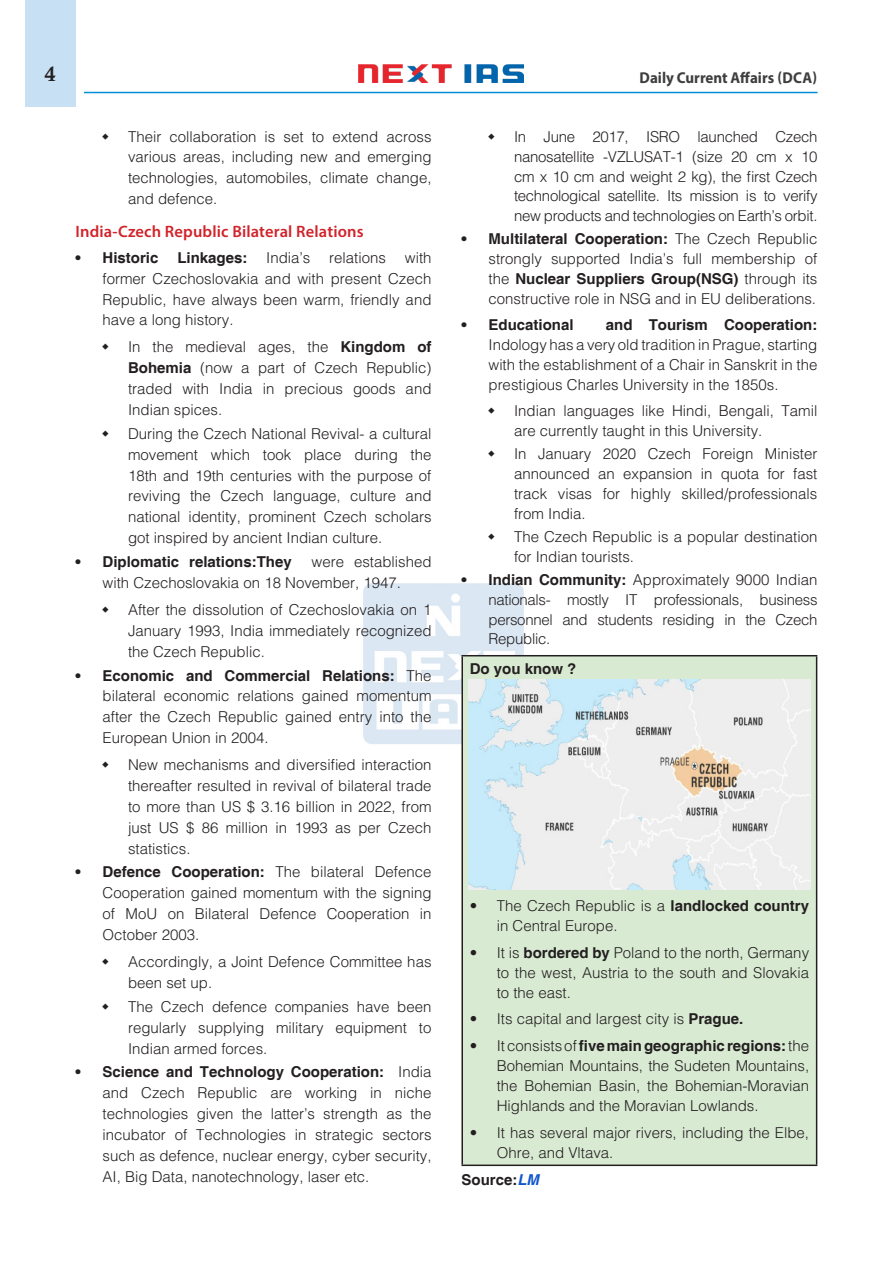
<style>
.page{position:relative;width:893px;height:1263px;background:#fff}
.page>*{position:absolute;margin:0;border:0;box-sizing:border-box;transform-origin:0 0}
.t1{font:21px "Calis MT Bol";color:#231f20}
.H-2{font:600 16.5px "Myriad Pro";letter-spacing:.01em;color:#d1232a}
.t2{font:700 15.75px "Myriad Pro";color:#3e3e3f;scale:.95 1}
.t3{font:300 15px/20.9px "Helvetica";color:#231f20;text-align:justify}
.body{font:700 15px "Helvetica";color:#231f20}
.s1{font-weight:700}
.s2{font-style:italic;color:#15c}
</style>
<div class="page">
<div style="left:25px;top:0;width:51px;height:107px;background:#c7e0f3"></div>
<img style="left:359px;top:64px;width:165px;height:19px">
<hr style="left:84px;top:92px;width:733px;height:1px;background:#008fd5">
<img style="left:363px;top:583px;width:161px;height:161px">
<div style="left:462px;top:656px;width:355px;height:509px;background:#d9ead3"></div>
<hr style="left:461px;top:655px;width:356px;height:1px;background:#231f20">
<hr style="left:461px;top:1164px;width:356px;height:2px;background:#231f20">
<hr style="left:461px;top:656px;width:2px;height:508px;background:#231f20">
<hr style="left:816px;top:656px;width:1px;height:508px;background:#231f20">
<img style="left:469px;top:680px;width:341px;height:209px">
<h1 class="t1" style="left:45px;top:62px;width:12px">4</h1>
<p class="t2" style="left:640px;top:67px;width:188px">Daily Current Affairs (DCA)</p>
<p class="t3" style="left:128px;top:125px;width:305px">Their collaboration is set to extend across various areas, including new and emerging technologies, automobiles, climate change, and defence.</p>
<p class="H-2" style="left:76px;top:221px;width:290px">India-Czech Republic Bilateral Relations</p>
<p class="body" style="left:76px;top:248px;width:84px">• Historic</p>
<p class="body" style="left:177px;top:248px;width:72px">Linkages:</p>
<p class="t3" style="left:266px;top:247px;width:46px">India’s</p>
<p class="t3" style="left:329px;top:247px;width:58px">relations</p>
<p class="t3" style="left:103px;top:247px;width:330px;text-indent:302px">with former Czechoslovakia and with present Czech Republic, have always been warm, friendly and have a long history.</p>
<p class="t3" style="left:128px;top:336px;width:305px">In the medieval ages, the <span class="s1">Kingdom of Bohemia</span> (now a part of Czech Republic) traded with India in precious goods and Indian spices.</p>
<p class="t3" style="left:128px;top:423px;width:305px">During the Czech National Revival- a cultural movement which took place during the 18th and 19th centuries with the purpose of reviving the Czech language, culture and national identity, prominent Czech scholars got inspired by ancient Indian culture.</p>
<p class="body" style="left:76px;top:553px;width:218px">• Diplomatic relations:They</p>
<p class="t3" style="left:103px;top:551px;width:330px;text-indent:209px">were established with Czechoslovakia on 18 November, 1947.</p>
<p class="t3" style="left:128px;top:599px;width:305px">After the dissolution of Czechoslovakia on 1<br>January 1993, India immediately recognized the Czech Republic.</p>
<p class="t3" style="left:103px;top:664px;width:330px;text-indent:-27px"><span class="s1">• Economic and Commercial Relations:</span> The bilateral economic relations gained momentum after the Czech Republic gained entry into the European Union in 2004.</p>
<p class="t3" style="left:128px;top:754px;width:305px">New mechanisms and diversified interaction thereafter resulted in revival of bilateral trade to more than US $ 3.16 billion in 2022, from just US $ 86 million in 1993 as per Czech statistics.</p>
<p class="t3" style="left:103px;top:861px;width:330px;text-indent:-27px"><span class="s1">• Defence Cooperation:</span> The bilateral Defence Cooperation gained momentum with the signing of MoU on Bilateral Defence Cooperation in October 2003.</p>
<p class="t3" style="left:128px;top:951px;width:305px">Accordingly, a Joint Defence Committee has been set up.</p>
<p class="t3" style="left:128px;top:995px;width:305px">The Czech defence companies have been regularly supplying military equipment to Indian armed forces.</p>
<p class="t3" style="left:103px;top:1061px;width:330px;text-indent:-27px"><span class="s1">• Science and Technology Cooperation:</span> India and Czech Republic are working in niche technologies given the latter’s strength as the incubator of Technologies in strategic sectors such as defence, nuclear energy, cyber security, AI, Big Data, nanotechnology, laser etc.</p>
<p class="t3" style="left:514px;top:126px;width:305px;line-height:20px">In June 2017, ISRO launched Czech nanosatellite -VZLUSAT-1 (size 20 cm x 10 cm x 10 cm and weight 2 kg), the first Czech technological satellite. Its mission is to verify new products and technologies on Earth’s orbit.</p>
<p class="t3" style="left:488px;top:229px;width:330px;line-height:20px;text-indent:-27px"><span class="s1">• Multilateral Cooperation:</span> The Czech Republic strongly supported India’s full membership of the <span class="s1">Nuclear Suppliers Group(NSG)</span> through its constructive role in NSG and in EU deliberations.</p>
<p class="body" style="left:461px;top:316px;width:114px">• Educational</p>
<p class="t3" style="left:488px;top:314px;width:330px;line-height:20px;text-indent:117px"><span class="s1">and Tourism Cooperation:<br></span>Indology has a very old tradition in Prague, starting with the establishment of a Chair in Sanskrit in the prestigious Charles University in the 1850s.</p>
<p class="t3" style="left:514px;top:400px;width:305px;line-height:20px">Indian languages like Hindi, Bengali, Tamil are currently taught in this University.</p>
<p class="t3" style="left:514px;top:443px;width:305px;line-height:20px">In January 2020 Czech Foreign Minister announced an expansion in quota for fast track visas for highly skilled/professionals from India.</p>
<p class="t3" style="left:514px;top:526px;width:305px;line-height:20px">The Czech Republic is a popular destination for Indian tourists.</p>
<p class="t3" style="left:488px;top:569px;width:331px;line-height:20px;text-indent:-27px"><span class="s1">• Indian Community:</span> Approximately 9000 Indian nationals- mostly IT professionals, business personnel and students residing in the Czech Republic.</p>
<p class="body" style="left:470px;top:660px;width:108px">Do you know ?</p>
<p class="t3" style="left:497px;top:895px;width:314px;line-height:20.2px;text-indent:-27px">• The Czech Republic is a <span class="s1">landlocked country </span>in Central Europe.</p>
<p class="t3" style="left:497px;top:942px;width:314px;line-height:20.2px;text-indent:-27px">• It is <span class="s1">bordered by</span> Poland to the north, Germany to the west, Austria to the south and Slovakia to the east.</p>
<p class="t3" style="left:470px;top:1008px;width:275px">• Its capital and largest city is <span class="s1">Prague.</span></p>
<p class="t3" style="left:497px;top:1035px;width:314px;line-height:20.2px;text-indent:-27px">• It consists of <span class="s1">five main geographic regions:</span> the Bohemian Mountains, the Sudeten Mountains, the Bohemian Basin, the Bohemian-Moravian Highlands and the Moravian Lowlands.</p>
<p class="t3" style="left:497px;top:1122px;width:314px;line-height:20.2px;text-indent:-27px">• It has several major rivers, including the Elbe,<br>Ohre, and Vltava.</p>
<p class="body" style="left:461px;top:1170px;width:79px">Source:<span class="s2">LM</span></p>
</div>
